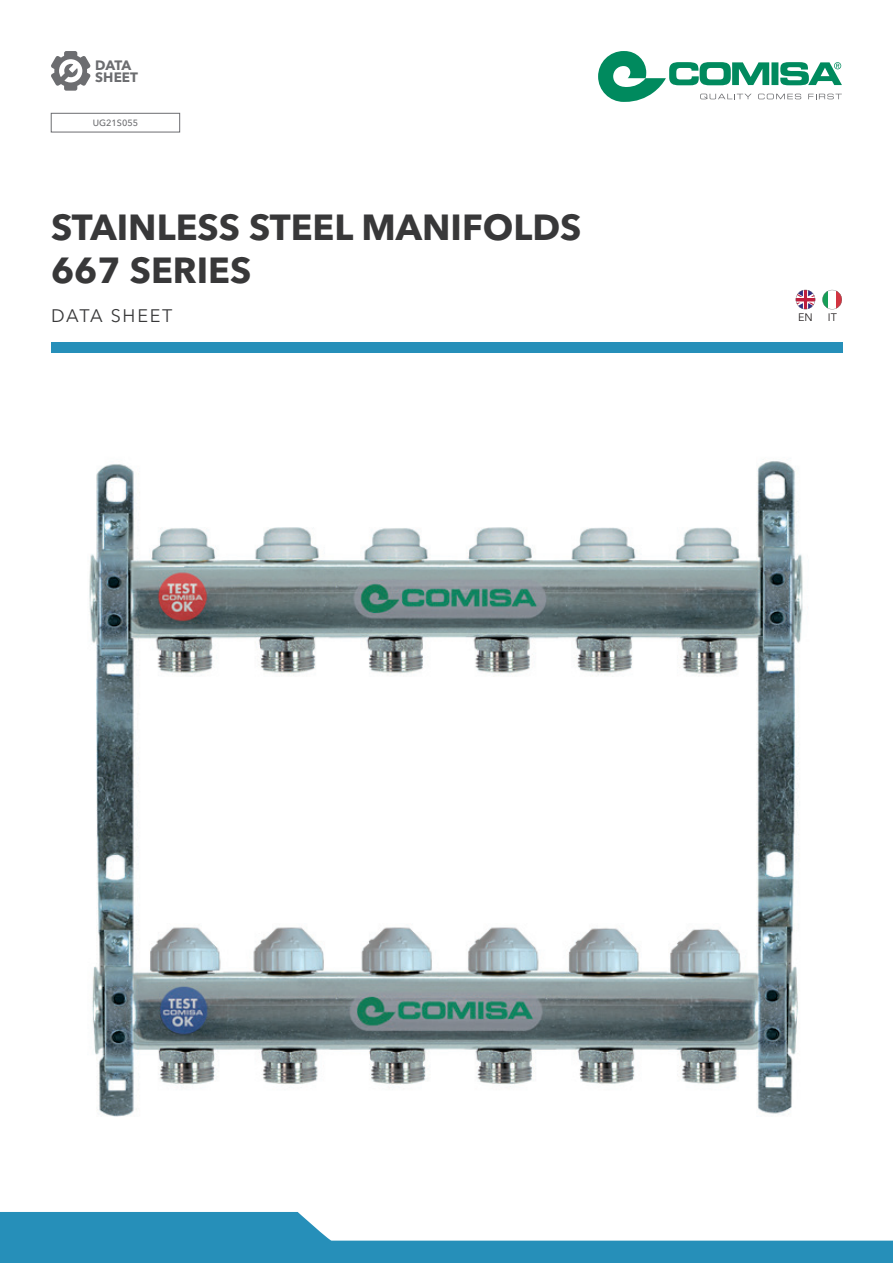
<style>
.page{position:relative;width:893px;height:1263px;background:#fff}
.page>*{position:absolute;margin:0;border:0;box-sizing:border-box;transform-origin:0 0}
.t1{font:700 36px "Avenir Next LT Pro";color:#383839}
.t2{font:18px "Avenir Next LT Pro";letter-spacing:.1em;color:#383839}
.Sottotitolo_verde{font:700 13.5px "Avenir Next LT Pro";letter-spacing:.005em;color:#6c6d70}
.Helvetica_DF_c__9{font:10.8px "Avenir Next LT Pro";color:#231f20}
.t3{font:500 9px "Avenir Next LT Pro";color:#6c6d70}
</style>
<div class="page">
<div style="left:51px;top:342px;width:791px;height:11px;background:#268fb9"></div>
<svg style="left:598px;top:51px;width:244px;height:51px"></svg>
<svg style="left:51px;top:51px;width:39px;height:40px"></svg>
<div style="left:51px;top:113px;width:129px;height:19px;border:1px solid #6c6d70"></div>
<img style="left:89px;top:461px;width:714px;height:656px">
<svg style="left:0;top:1212px;width:893px;height:51px;fill:#268fb9"></svg>
<svg style="left:822px;top:290px;width:20px;height:19px"></svg>
<svg style="left:796px;top:290px;width:19px;height:19px"></svg>
<p class="Sottotitolo_verde" style="left:95px;top:57px;width:38px">DATA</p>
<p class="Sottotitolo_verde" style="left:95px;top:69px;width:44px">SHEET</p>
<p class="t3" style="left:93px;top:118px;width:47px">UG21S055</p>
<p class="t1" style="left:51px;top:205px;width:532px">STAINLESS STEEL MANIFOLDS</p>
<p class="t1" style="left:51px;top:248px;width:202px">667 SERIES</p>
<p class="t2" style="left:51px;top:305px;width:123px">DATA SHEET</p>
<p class="Helvetica_DF_c__9" style="left:798px;top:311px;width:16px">EN</p>
<p class="Helvetica_DF_c__9" style="left:828px;top:311px;width:11px">IT</p>
</div>
